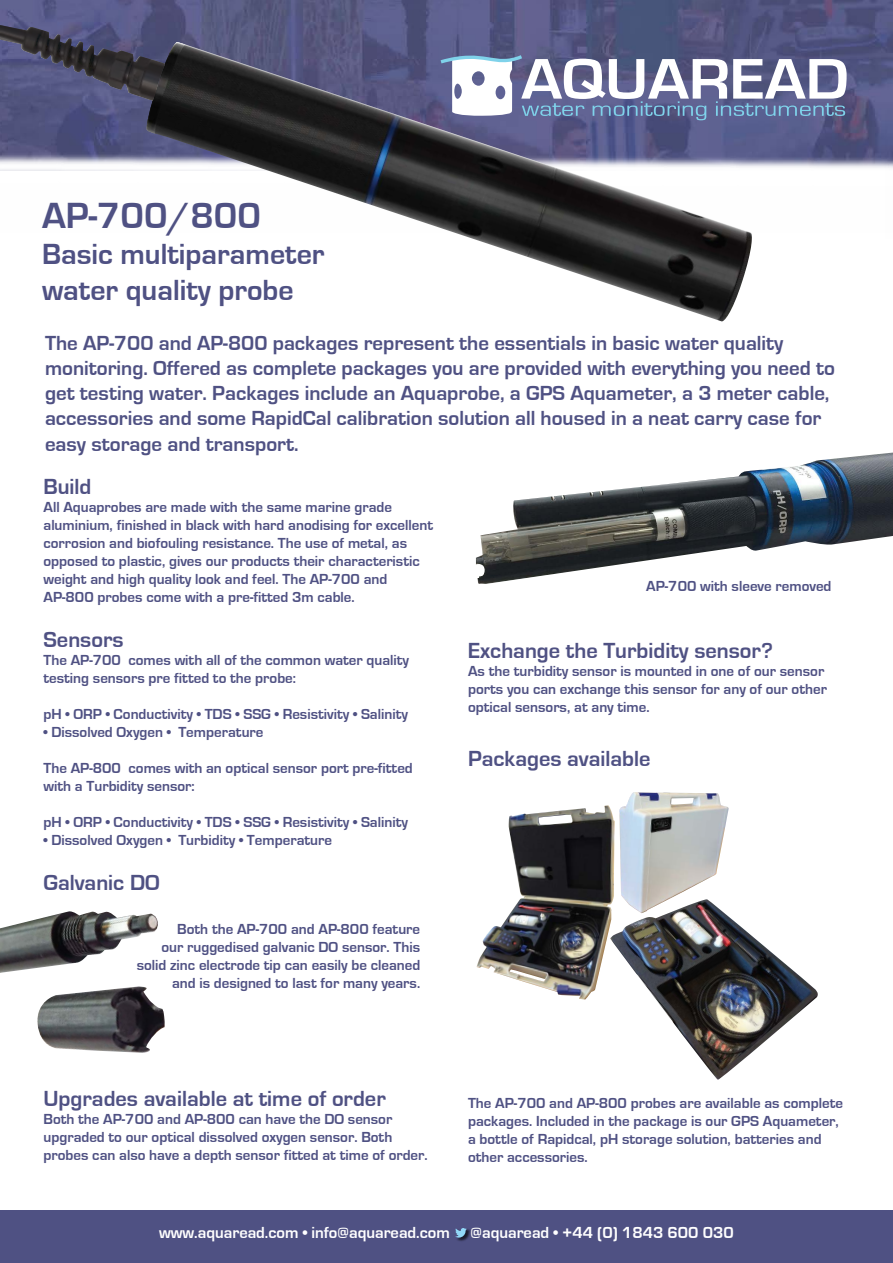
<style>
.page{position:relative;width:893px;height:1263px;background:#fff}
.page>*{position:absolute;margin:0;border:0;box-sizing:border-box;transform-origin:0 0}
.t1{font:700 59.4px "Eurostile";color:#fff;scale:1.08 1}
.t2{font:700 37.5px "Eurostile";color:#4f5183}
.t3{font:700 30px/36px "Eurostile";color:#4f5183}
.t4{font:700 22.5px "Eurostile";color:#4f5183}
.t5{font:700 21px/25.2px "Eurostile";color:#4f5183}
.t6{font:700 16.5px "Eurostile";color:#fff}
.t7{font:700 15px/18px "Eurostile";color:#4f5183}
</style>
<div class="page">
<img style="left:0;top:0;width:893px;height:105px">
<img style="left:0;top:105px;width:893px;height:66px">
<img style="left:886px;top:111px;width:7px;height:60px">
<svg style="left:753px;top:101px;width:92px;height:15px"></svg>
<div style="left:0;top:1210px;width:893px;height:53px;background:#4f5183"></div>
<img style="left:457px;top:1229px;width:14px;height:12px">
<svg style="left:455px;top:1228px;width:12px;height:10px"></svg>
<img style="left:142px;top:42px;width:611px;height:280px">
<img style="left:142px;top:42px;width:43px;height:92px">
<svg style="left:0;top:24px;width:165px;height:77px;background:#484864"></svg>
<img style="left:619px;top:792px;width:110px;height:107px">
<svg style="left:671px;top:798px;width:23px;height:7px"></svg>
<img style="left:476px;top:805px;width:139px;height:195px">
<img style="left:610px;top:899px;width:208px;height:181px">
<img style="left:0;top:911px;width:158px;height:62px">
<img style="left:37px;top:986px;width:128px;height:67px">
<img style="left:476px;top:452px;width:417px;height:132px">
<h2 class="t2" style="left:42px;top:195px;width:220px">AP-700/800</h2>
<h3 class="t3" style="left:42px;top:237px;width:284px">Basic multiparameter water quality probe</h3>
<h1 class="t1" style="left:521px;top:47px;width:305px">AQUAREAD</h1>
<p class="t5" style="left:45px;top:331px;width:791px">The AP-700 and AP-800 packages represent the essentials in basic water quality monitoring. Offered as complete packages you are provided with everything you need to get testing water. Packages include an Aquaprobe, a GPS Aquameter, a 3 meter cable, accessories and some RapidCal calibration solution all housed in a neat carry case for easy storage and transport.</p>
<h3 class="t4" style="left:44px;top:474px;width:49px">Build</h3>
<p class="t7" style="left:44px;top:498px;width:391px">All Aquaprobes are made with the same marine grade aluminium, finished in black with hard anodising for excellent corrosion and biofouling resistance. The use of metal, as opposed to plastic, gives our products their characteristic weight and high quality look and feel. The AP-700 and AP-800 probes come with a pre-fitted 3m cable.</p>
<h3 class="t4" style="left:44px;top:627px;width:82px">Sensors</h3>
<p class="t7" style="left:44px;top:651px;width:367px">The AP-700 comes with all of the common water quality testing sensors pre fitted to the probe:</p>
<p class="t7" style="left:44px;top:705px;width:366px">pH • ORP • Conductivity • TDS • SSG • Resistivity • Salinity</p>
<p class="t7" style="left:44px;top:723px;width:221px">• Dissolved Oxygen • Temperature</p>
<p class="t7" style="left:44px;top:759px;width:371px">The AP-800 comes with an optical sensor port pre-fitted with a Turbidity sensor:</p>
<p class="t7" style="left:44px;top:813px;width:366px">pH • ORP • Conductivity • TDS • SSG • Resistivity • Salinity</p>
<p class="t7" style="left:44px;top:831px;width:290px">• Dissolved Oxygen • Turbidity • Temperature</p>
<h3 class="t4" style="left:44px;top:870px;width:118px">Galvanic DO</h3>
<p class="t7" style="left:137px;top:921px;width:285px;text-align:right">Both the AP-700 and AP-800 feature<br>our ruggedised galvanic DO sensor. This solid zinc electrode tip can easily be cleaned and is designed to last for many years.</p>
<p class="t7" style="left:646px;top:578px;width:187px">AP-700 with sleeve removed</p>
<h3 class="t4" style="left:468px;top:638px;width:306px">Exchange the Turbidity sensor?</h3>
<p class="t7" style="left:468px;top:662px;width:360px">As the turbidity sensor is mounted in one of our sensor ports you can exchange this sensor for any of our other optical sensors, at any time.</p>
<h3 class="t4" style="left:468px;top:746px;width:184px">Packages available</h3>
<h3 class="t4" style="left:44px;top:1086px;width:344px">Upgrades available at time of order</h3>
<p class="t7" style="left:44px;top:1110px;width:386px">Both the AP-700 and AP-800 can have the DO sensor upgraded to our optical dissolved oxygen sensor. Both probes can also have a depth sensor fitted at time of order.</p>
<p class="t7" style="left:468px;top:1094px;width:376px">The AP-700 and AP-800 probes are available as complete packages. Included in the package is our GPS Aquameter, a bottle of Rapidcal, pH storage solution, batteries and other accessories.</p>
<p class="t6" style="left:159px;top:1223px;width:292px">www.aquaread.com • info@aquaread.com</p>
<p class="t6" style="left:471px;top:1223px;width:265px">@aquaread • +44 (0) 1843 600 030</p>
</div>
